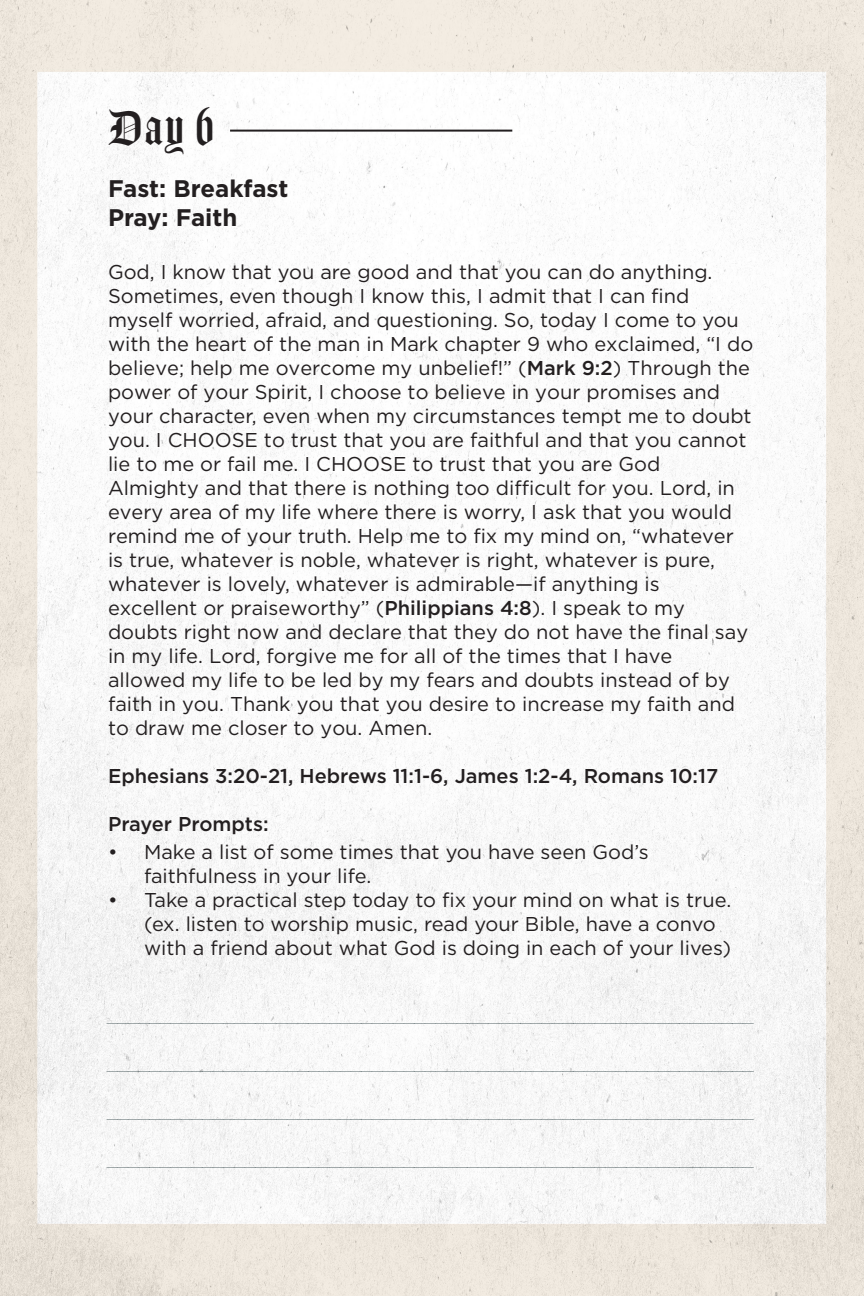
<style>
.page{position:relative;width:864px;height:1296px;background:#fff}
.page>*{position:absolute;margin:0;border:0;box-sizing:border-box;transform-origin:0 0}
.t1{font:48px "Amador";color:#231f20}
.t2{font:700 24px/28.8px "Gotham";color:#231f20}
.t3{font:20px/24px "Gotham";color:#231f20}
.t4{font:100 20px "Gotham";color:#334548}
.t5{font:500 20px "Gotham";color:#231f20}
.s1{font-weight:500}
</style>
<div class="page">
<img style="left:0;top:0;width:864px;height:1296px">
<hr style="left:230px;top:130px;width:282px;height:2px;background:#231f20">
<p class="t1" style="left:108px;top:100px;width:108px">Day 6</p>
<p class="t2" style="left:108px;top:173px;width:182px">Fast: Breakfast<br>Pray: Faith</p>
<p class="t3" style="left:108px;top:259px;width:647px">God, I know that you are good and that you can do anything.<br>Sometimes, even though I know this, I admit that I can find myself worried, afraid, and questioning. So, today I come to you with the heart of the man in Mark chapter 9 who exclaimed, “I do believe; help me overcome my unbelief!” (<span class="s1">Mark 9:2</span>) Through the power of your Spirit, I choose to believe in your promises and your character, even when my circumstances tempt me to doubt you. I CHOOSE to trust that you are faithful and that you cannot lie to me or fail me. I CHOOSE to trust that you are God Almighty and that there is nothing too difficult for you. Lord, in every area of my life where there is worry, I ask that you would remind me of your truth. Help me to fix my mind on, “whatever is true, whatever is noble, whatever is right, whatever is pure, whatever is lovely, whatever is admirable—if anything is excellent or praiseworthy” (<span class="s1">Philippians 4:8</span>). I speak to my doubts right now and declare that they do not have the final say in my life. Lord, forgive me for all of the times that I have allowed my life to be led by my fears and doubts instead of by faith in you. Thank you that you desire to increase my faith and to draw me closer to you. Amen.</p>
<p class="t5" style="left:108px;top:762px;width:612px">Ephesians 3:20-21, Hebrews 11:1-6, James 1:2-4, Romans 10:17</p>
<p class="t5" style="left:108px;top:810px;width:162px">Prayer Prompts:</p>
<p class="t3" style="left:144px;top:840px;width:506px;text-indent:-36px">• Make a list of some times that you have seen God’s faithfulness in your life.</p>
<p class="t3" style="left:144px;top:888px;width:589px;text-indent:-36px">• Take a practical step today to fix your mind on what is true. (ex. listen to worship music, read your Bible, have a convo with a friend about what God is doing in each of your lives)</p>
<p class="t4" style="left:107px;top:1002px;width:648px">_____________________________________________________________</p>
<p class="t4" style="left:107px;top:1050px;width:648px">_____________________________________________________________</p>
<p class="t4" style="left:107px;top:1098px;width:648px">_____________________________________________________________</p>
<p class="t4" style="left:107px;top:1146px;width:648px">_____________________________________________________________</p>
</div>
